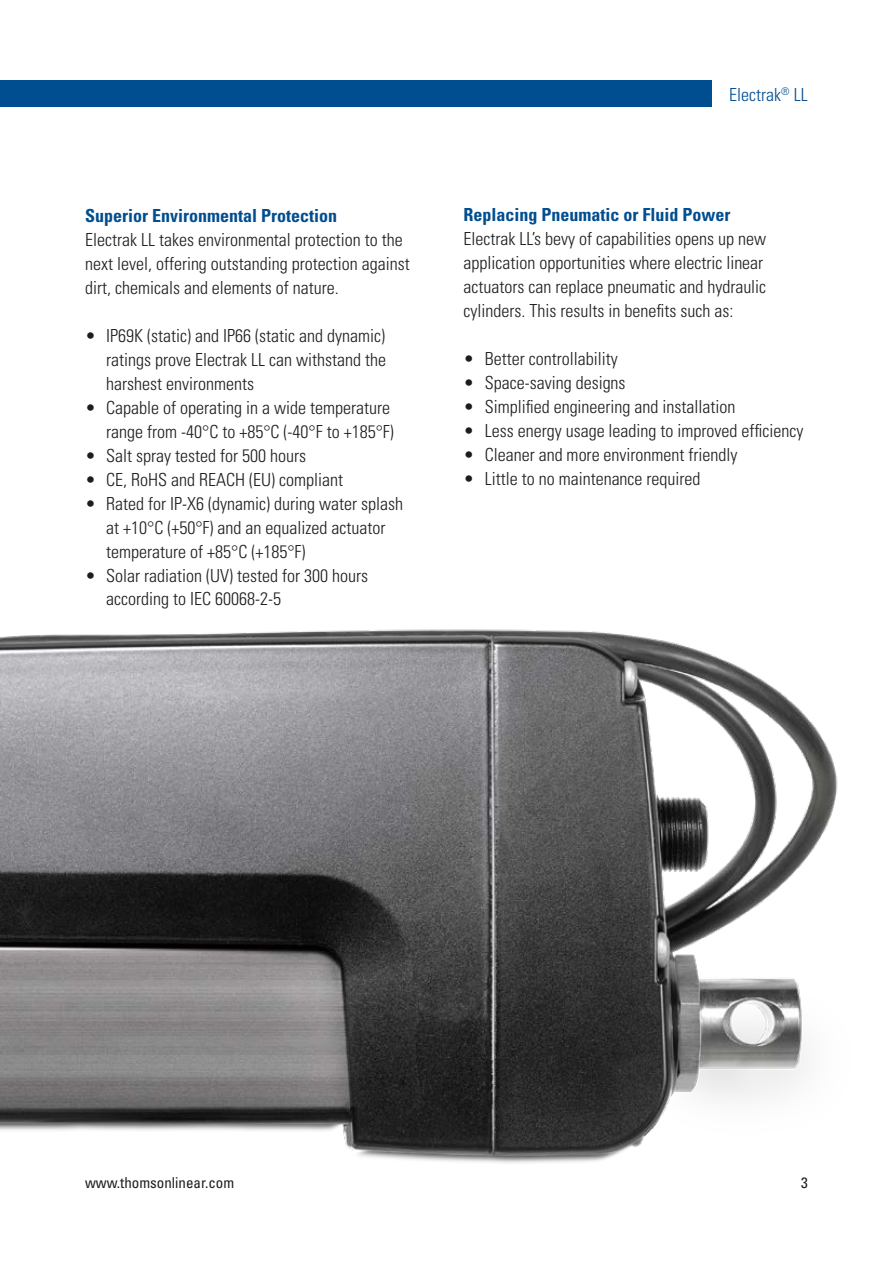
<style>
.page{position:relative;width:893px;height:1263px;background:#fff}
.page>*{position:absolute;margin:0;border:0;box-sizing:border-box;transform-origin:0 0}
.t1{font:300 condensed 18px/24px "Univers";color:#1d1d1b}
.t2{font:700 condensed 18px "Univers LT Std";color:#004d8f}
.t3{font:300 condensed 18px "Univers";color:#004d8f}
.t4{font:condensed 15px "Univers LT Std";color:#1c1d21}
.t5{font:condensed 15px "Univers LT Std";color:#1d1d1b}
</style>
<div class="page">
<div style="left:0;top:80px;width:711px;height:27px;background:#004d8f"></div>
<img style="left:0;top:629px;width:838px;height:534px">
<p class="t2" style="left:85px;top:204px;width:253px">Superior Environmental Protection</p>
<p class="t1" style="left:85px;top:227px;width:326px">Electrak LL takes environmental protection to the next level, offering outstanding protection against dirt, chemicals and elements of nature.</p>
<p class="t1" style="left:106px;top:323px;width:281px;text-align:justify;text-indent:-21px">• IP69K (static) and IP66 (static and dynamic) ratings prove Electrak LL can withstand the harshest environments</p>
<p class="t1" style="left:85px;top:395px;width:310px;text-align:right">• Capable of operating in a wide temperature range from -40°C to +85°C (-40°F to +185°F)</p>
<p class="t1" style="left:85px;top:443px;width:223px">• Salt spray tested for 500 hours</p>
<p class="t1" style="left:85px;top:467px;width:260px">• CE, RoHS and REACH (EU) compliant</p>
<p class="t1" style="left:106px;top:491px;width:298px;text-indent:-21px">• Rated for IP-X6 (dynamic) during water splash at +10°C (+50°F) and an equalized actuator temperature of +85°C (+185°F)</p>
<p class="t1" style="left:106px;top:563px;width:263px;text-indent:-21px">• Solar radiation (UV) tested for 300 hours according to IEC 60068-2-5</p>
<p class="t3" style="left:729px;top:83px;width:80px">Electrak<sup>®</sup> LL</p>
<p class="t2" style="left:463px;top:204px;width:269px">Replacing Pneumatic or Fluid Power</p>
<p class="t1" style="left:463px;top:227px;width:304px">Electrak LL’s bevy of capabilities opens up new application opportunities where electric linear actuators can replace pneumatic and hydraulic cylinders. This results in benefits such as:</p>
<p class="t1" style="left:463px;top:347px;width:156px">• Better controllability</p>
<p class="t1" style="left:463px;top:371px;width:164px">• Space-saving designs</p>
<p class="t1" style="left:463px;top:395px;width:274px">• Simplified engineering and installation</p>
<p class="t1" style="left:463px;top:419px;width:342px">• Less energy usage leading to improved efficiency</p>
<p class="t1" style="left:463px;top:443px;width:276px">• Cleaner and more environment friendly</p>
<p class="t1" style="left:463px;top:467px;width:239px">• Little to no maintenance required</p>
<p class="t4" style="left:85px;top:1173px;width:151px">www.thomsonlinear.com</p>
<p class="t5" style="left:801px;top:1173px;width:8px">3</p>
</div>
